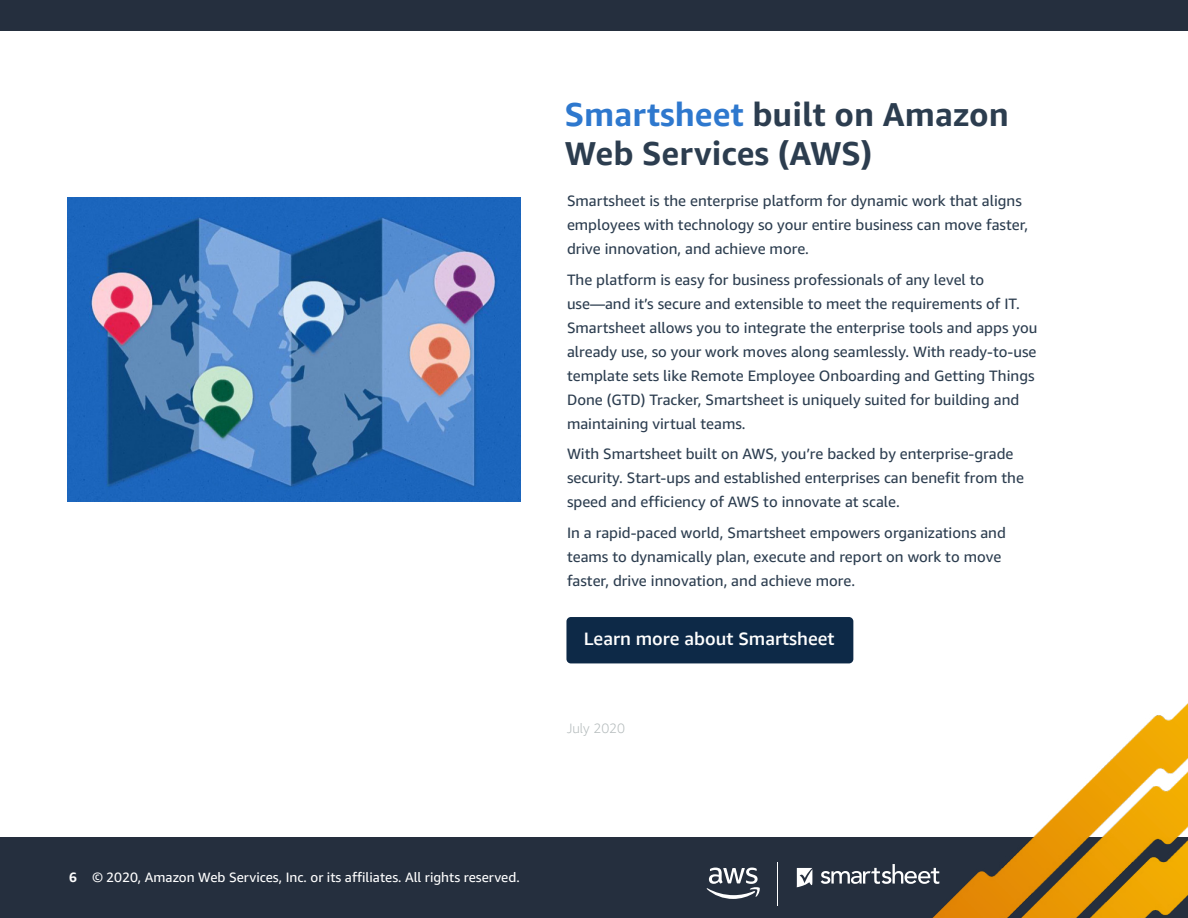
<style>
.page{position:relative;width:1188px;height:918px;background:#fff}
.page>*{position:absolute;margin:0;border:0;box-sizing:border-box;transform-origin:0 0}
.t1{font:700 33px/39px "Amazon Ember";color:#2c3d4f}
.t2{font:500 18px "Amazon Ember";color:#fff}
.t3{font:15px/24px "Amazon Ember";color:#2c3d4f}
.t4{font:13.5px "Amazon Ember";color:#fff}
.t5{font:300 13.5px "Amazon Ember";color:#b3babb}
.s1{color:#2e78ce}
.s2{font-weight:700}
</style>
<div class="page">
<div style="left:0;top:0;width:1188px;height:31px;background:#252f3e"></div>
<div style="left:0;top:837px;width:1188px;height:81px;background:#252f3e"></div>
<img style="left:664px;top:620px;width:524px;height:298px">
<svg style="left:706px;top:868px;width:54px;height:31px"></svg>
<hr style="left:777px;top:862px;width:1px;height:43px;background:#fff">
<svg style="left:821px;top:864px;width:118px;height:20px"></svg>
<svg style="left:797px;top:868px;width:15px;height:19px"></svg>
<img style="left:67px;top:197px;width:453px;height:305px">
<div style="left:566px;top:617px;width:287px;height:46px;background:#0d2947"></div>
<h1 class="t1" style="left:565px;top:95px;width:446px"><span class="s1">Smartsheet</span> built on Amazon<br>Web Services (AWS)</h1>
<p class="t3" style="left:567px;top:189px;width:463px">Smartsheet is the enterprise platform for dynamic work that aligns employees with technology so your entire business can move faster, drive innovation, and achieve more.</p>
<p class="t3" style="left:567px;top:267px;width:472px">The platform is easy for business professionals of any level to use—and it’s secure and extensible to meet the requirements of IT.<br>Smartsheet allows you to integrate the enterprise tools and apps you already use, so your work moves along seamlessly. With ready-to-use template sets like Remote Employee Onboarding and Getting Things Done (GTD) Tracker, Smartsheet is uniquely suited for building and maintaining virtual teams.</p>
<p class="t3" style="left:567px;top:442px;width:459px">With Smartsheet built on AWS, you’re backed by enterprise-grade security. Start-ups and established enterprises can benefit from the speed and efficiency of AWS to innovate at scale.</p>
<p class="t3" style="left:567px;top:521px;width:440px">In a rapid-paced world, Smartsheet empowers organizations and teams to dynamically plan, execute and report on work to move faster, drive innovation, and achieve more.</p>
<p class="t2" style="left:584px;top:627px;width:252px">Learn more about Smartsheet</p>
<p class="t5" style="left:567px;top:720px;width:60px">July 2020</p>
<p class="t4" style="left:69px;top:869px;width:452px"><span class="s2">6</span> © 2020, Amazon Web Services, Inc. or its affiliates. All rights reserved.</p>
</div>
